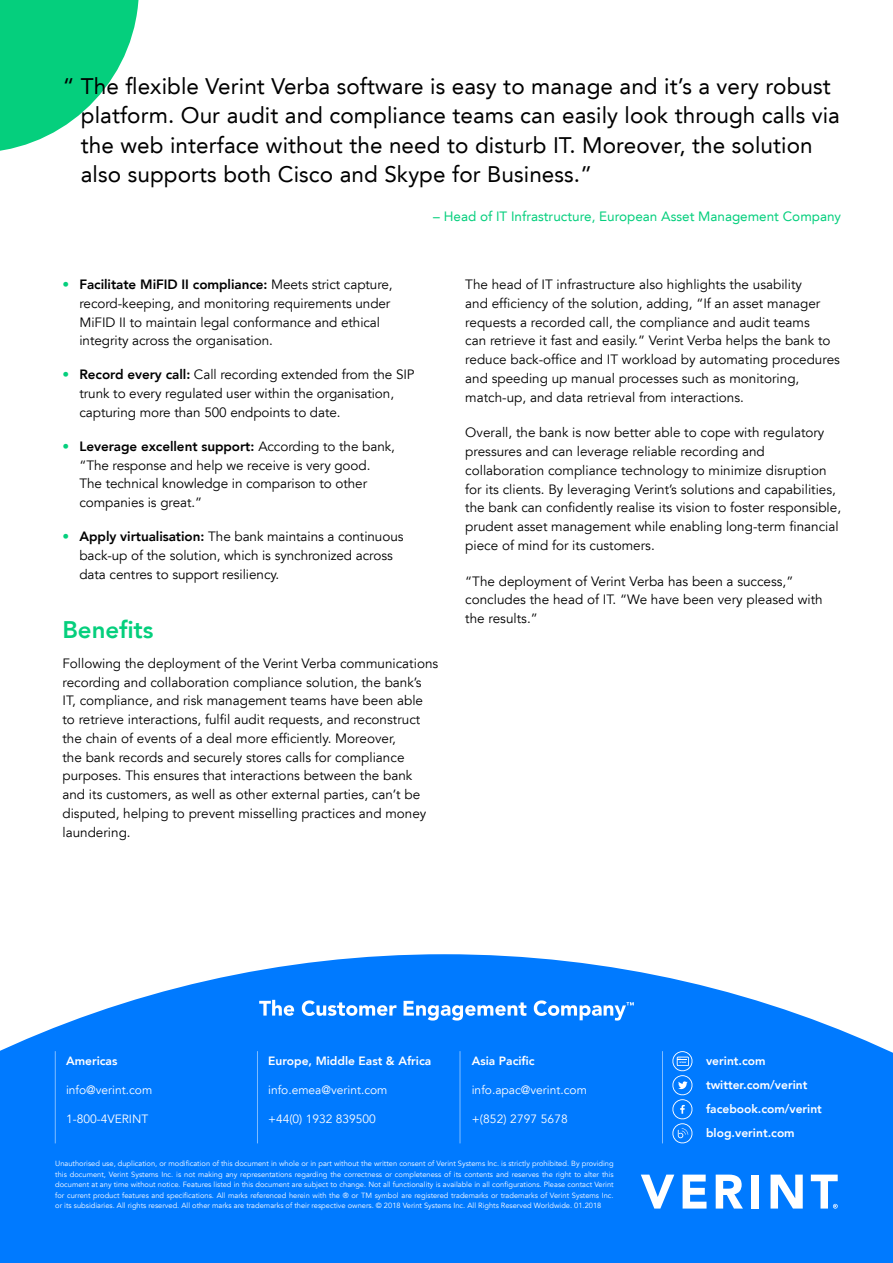
<style>
.page{position:relative;width:893px;height:1263px;background:#fff}
.page>*{position:absolute;margin:0;border:0;box-sizing:border-box;transform-origin:0 0}
.t1{font:800 24px "Avenir LT";color:#05cf7d}
.t2{font:22.5px/29.2px "Avenir LT";letter-spacing:.005em;color:#000}
.t3{font:13.5px/18.8px "Avenir LT";color:#000}
.t4{font:13.5px "Avenir LT";color:#05cf7d}
.t5{font:800 12px/24px "Avenir LT";color:#fff}
.t6{font:12px "Avenir LT";color:#fff}
.t7{font:7.5px/10.5px "Avenir LT";color:#fff;text-align:justify}
.s1{font-weight:800;color:#05cf7d}
.s2{font-weight:800}
</style>
<div class="page">
<svg style="left:0;top:0;width:139px;height:151px"></svg>
<svg style="left:0;top:954px;width:893px;height:309px;background:#1c88ff"></svg>
<svg style="left:259px;top:1000px;width:35px;height:16px"></svg>
<svg style="left:302px;top:1000px;width:94px;height:16px"></svg>
<svg style="left:404px;top:1001px;width:122px;height:19px"></svg>
<svg style="left:534px;top:1000px;width:100px;height:20px"></svg>
<hr style="left:662px;top:1051px;width:1px;height:92px;background:#80bdff">
<hr style="left:460px;top:1051px;width:1px;height:92px;background:#80bdff">
<hr style="left:257px;top:1051px;width:1px;height:92px;background:#80bdff">
<hr style="left:55px;top:1051px;width:1px;height:92px;background:#80bdff">
<svg style="left:641px;top:1174px;width:33px;height:34px"></svg>
<svg style="left:683px;top:1174px;width:23px;height:34px"></svg>
<svg style="left:716px;top:1174px;width:27px;height:34px"></svg>
<div style="left:751px;top:1174px;width:8px;height:34px;background:#fff"></div>
<svg style="left:770px;top:1174px;width:33px;height:34px"></svg>
<svg style="left:811px;top:1174px;width:27px;height:34px"></svg>
<svg style="left:671px;top:1051px;width:22px;height:93px;background:#2c90ff"></svg>
<p class="t2" style="left:81px;top:72px;width:761px;text-indent:-18px">“ The flexible Verint Verba software is easy to manage and it’s a very robust platform. Our audit and compliance teams can easily look through calls via the web interface without the need to disturb IT. Moreover, the solution also supports both Cisco and Skype for Business.”</p>
<p class="t4" style="left:433px;top:208px;width:409px">– Head of IT Infrastructure, European Asset Management Company</p>
<p class="t3" style="left:79px;top:275px;width:315px;text-indent:-17px"><span class="s1">•</span> <span class="s2">Facilitate MiFID II compliance:</span> Meets strict capture, record-keeping, and monitoring requirements under MiFID II to maintain legal conformance and ethical integrity across the organisation.</p>
<p class="t3" style="left:79px;top:366px;width:337px;text-indent:-17px"><span class="s1">•</span> <span class="s2">Record every call:</span> Call recording extended from the SIP trunk to every regulated user within the organisation, capturing more than 500 endpoints to date.</p>
<p class="t3" style="left:79px;top:437px;width:317px;text-indent:-17px"><span class="s1">•</span> <span class="s2">Leverage excellent support:</span> According to the bank, “The response and help we receive is very good.<br>The technical knowledge in comparison to other companies is great.”</p>
<p class="t3" style="left:79px;top:527px;width:326px;text-indent:-17px"><span class="s1">•</span> <span class="s2">Apply virtualisation:</span> The bank maintains a continuous back-up of the solution, which is synchronized across data centres to support resiliency.</p>
<h1 class="t1" style="left:62px;top:616px;width:93px">Benefits</h1>
<p class="t3" style="left:62px;top:654px;width:377px">Following the deployment of the Verint Verba communications recording and collaboration compliance solution, the bank’s IT, compliance, and risk management teams have been able to retrieve interactions, fulfil audit requests, and reconstruct the chain of events of a deal more efficiently. Moreover,<br>the bank records and securely stores calls for compliance purposes. This ensures that interactions between the bank and its customers, as well as other external parties, can’t be disputed, helping to prevent misselling practices and money laundering.</p>
<p class="t3" style="left:465px;top:275px;width:376px">The head of IT infrastructure also highlights the usability<br>and efficiency of the solution, adding, “If an asset manager requests a recorded call, the compliance and audit teams<br>can retrieve it fast and easily.” Verint Verba helps the bank to reduce back-office and IT workload by automating procedures and speeding up manual processes such as monitoring, match-up, and data retrieval from interactions.</p>
<p class="t3" style="left:465px;top:424px;width:377px">Overall, the bank is now better able to cope with regulatory pressures and can leverage reliable recording and collaboration compliance technology to minimize disruption for its clients. By leveraging Verint’s solutions and capabilities, the bank can confidently realise its vision to foster responsible, prudent asset management while enabling long-term financial piece of mind for its customers.</p>
<p class="t3" style="left:465px;top:572px;width:359px">“The deployment of Verint Verba has been a success,” concludes the head of IT. “We have been very pleased with the results.”</p>
<p class="t5" style="left:66px;top:1049px;width:53px">Americas</p>
<p class="t6" style="left:66px;top:1083px;width:88px">info@verint.com</p>
<p class="t6" style="left:66px;top:1112px;width:84px">1-800-4VERINT</p>
<p class="t5" style="left:268px;top:1049px;width:165px">Europe, Middle East &amp; Africa</p>
<p class="t6" style="left:268px;top:1083px;width:121px">info.emea@verint.com</p>
<p class="t6" style="left:268px;top:1112px;width:109px">+44(0) 1932 839500</p>
<p class="t5" style="left:472px;top:1049px;width:64px">Asia Pacific</p>
<p class="t6" style="left:472px;top:1083px;width:117px">info.apac@verint.com</p>
<p class="t6" style="left:472px;top:1112px;width:98px">+(852) 2797 5678</p>
<p class="t5" style="left:706px;top:1049px;width:117px">verint.com twitter.com/verint facebook.com/verint blog.verint.com</p>
<p class="t7" style="left:55px;top:1158px;width:560px">Unauthorised use, duplication, or modification of this document in whole or in part without the written consent of Verint Systems Inc. is strictly prohibited. By providing this document, Verint Systems Inc. is not making any representations regarding the correctness or completeness of its contents and reserves the right to alter this document at any time without notice. Features listed in this document are subject to change. Not all functionality is available in all configurations. Please contact Verint for current product features and specifications. All marks referenced herein with the ® or TM symbol are registered trademarks or trademarks of Verint Systems Inc. or its subsidiaries. All rights reserved. All other marks are trademarks of their respective owners. © 2018 Verint Systems Inc. All Rights Reserved Worldwide. 01.2018</p>
</div>
